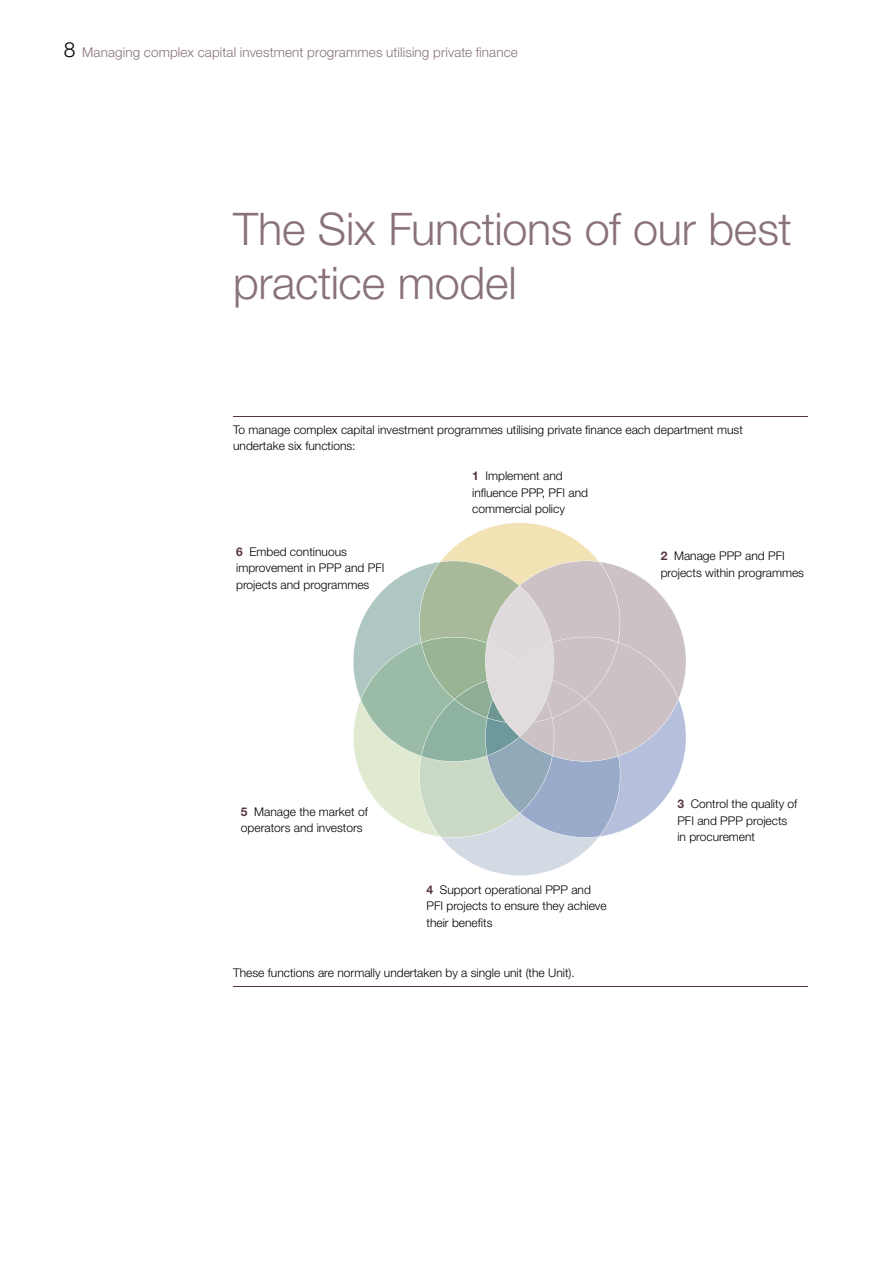
<style>
.page{position:relative;width:893px;height:1263px;background:#fff}
.page>*{position:absolute;margin:0;border:0;box-sizing:border-box;transform-origin:0 0}
.HEAD_30_36pt_45_5195{font:300 45px/54px "Helvetica Neue LT Std";letter-spacing:-.005em;color:#897279}
.t1{font:300 13.5px "Helvetica Neue LT Std";letter-spacing:.01em;color:#897279}
.t2{font:300 12px/16.5px "Helvetica Neue LT Std";color:#000}
.s1{font-size:20.85px;color:#000}
.s2{font-weight:700;color:#56363f}
</style>
<div class="page">
<hr style="left:233px;top:416px;width:574px;height:1px;background:#56363f">
<hr style="left:233px;top:986px;width:575px;height:1px;background:#56363f">
<svg style="left:353px;top:522px;width:333px;height:354px"></svg>
<p class="t1" style="left:64px;top:44px;width:456px"><span class="s1">8</span> Managing complex capital investment programmes utilising private finance</p>
<p class="HEAD_30_36pt_45_5195" style="left:233px;top:201px;width:560px">The Six Functions of our best practice model</p>
<p class="t2" style="left:233px;top:421px;width:511px">To manage complex capital investment programmes utilising private finance each department must undertake six functions:</p>
<p class="t2" style="left:472px;top:467px;width:117px"><span class="s2">1</span> Implement and influence PPP, PFI and commercial policy</p>
<p class="t2" style="left:661px;top:547px;width:145px"><span class="s2">2</span> Manage PPP and PFI projects within programmes</p>
<p class="t2" style="left:236px;top:543px;width:150px"><span class="s2">6</span> Embed continuous improvement in PPP and PFI projects and programmes</p>
<p class="t2" style="left:241px;top:803px;width:128px"><span class="s2">5</span> Manage the market of operators and investors</p>
<p class="t2" style="left:426px;top:881px;width:182px"><span class="s2">4</span> Support operational PPP and<br>PFI projects to ensure they achieve their benefits</p>
<p class="t2" style="left:233px;top:964px;width:343px">These functions are normally undertaken by a single unit (the Unit).</p>
<p class="t2" style="left:677px;top:795px;width:122px"><span class="s2">3</span> Control the quality of<br>PFI and PPP projects in procurement</p>
</div>
